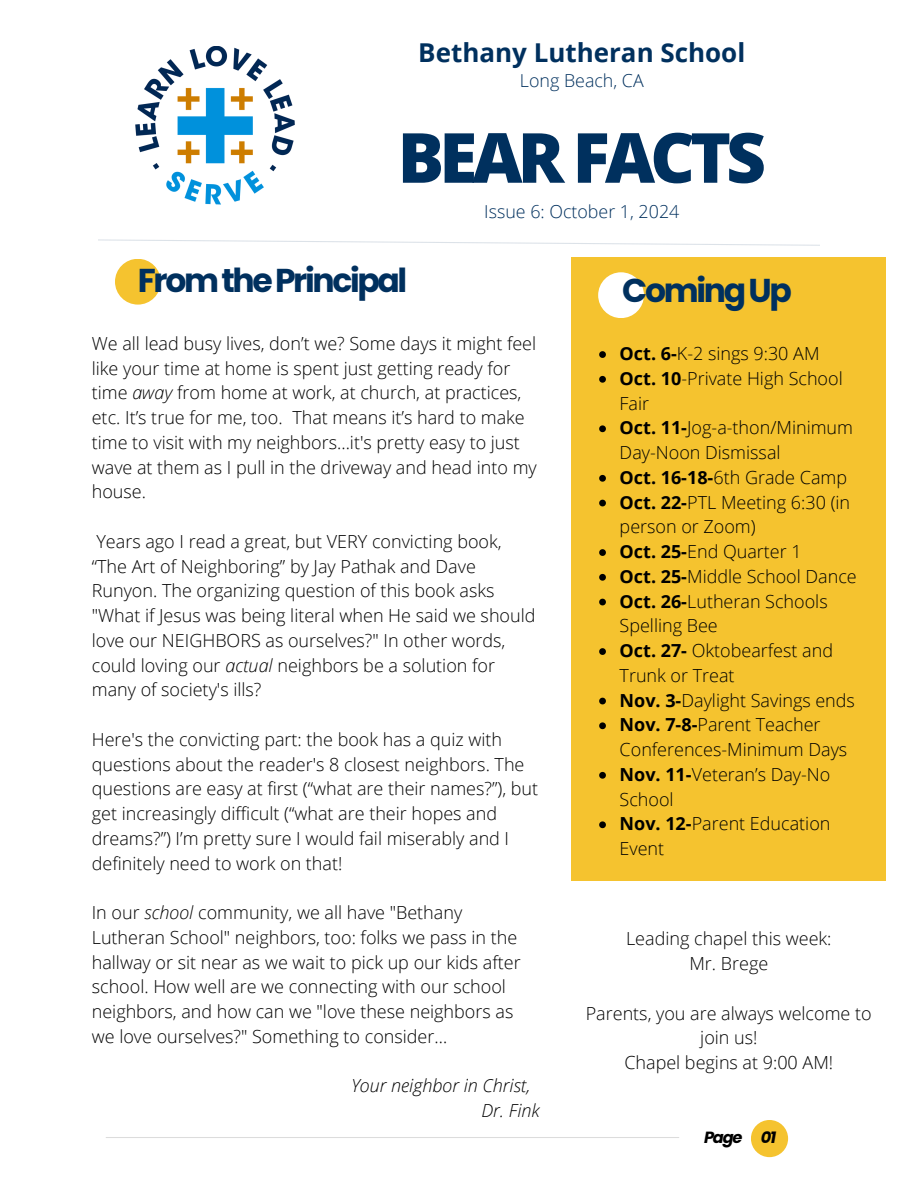
<style>
.page{position:relative;width:918px;height:1188px;background:#fff}
.page>*{position:absolute;margin:0;border:0;box-sizing:border-box;transform-origin:0 0}
.t1{font:800 69.15px "Open Sans";letter-spacing:-.07em;color:#00305e}
.t2{font:700 33px "Poppins";letter-spacing:-.07em;color:#00305e}
.t3{font:700 25.95px "Open Sans";color:#00305e}
.t4{font:300 18px/24.8px "Open Sans";color:#000}
.t5{font:italic 300 18px/24.8px "Open Sans";color:#000}
.t6{font:300 17.85px "Open Sans";color:#00305e}
.t7{font:italic 700 16.2px "Poppins";letter-spacing:-.07em;color:#000}
.s1{font-style:italic}
.s2{font-weight:700}
</style>
<div class="page">
<svg style="left:333px;top:241px;width:487px;height:5px"></svg>
<hr style="left:106px;top:1137px;width:573px;height:1px;background:#000">
<div style="left:571px;top:258px;width:315px;height:623px;background:#f5c32f"></div>
<div style="left:751px;top:1120px;width:37px;height:37px;background:#f5c32f;border-radius:50%"></div>
<div style="left:598px;top:272px;width:46px;height:46px;background:#fff;border-radius:50%"></div>
<div style="left:115px;top:259px;width:46px;height:46px;background:#f5c32f;border-radius:50%"></div>
<img style="left:98px;top:47px;width:235px;height:195px">
<svg style="left:599px;top:351px;width:7px;height:7px"></svg>
<svg style="left:599px;top:376px;width:7px;height:7px"></svg>
<svg style="left:599px;top:425px;width:7px;height:7px"></svg>
<svg style="left:599px;top:475px;width:7px;height:7px"></svg>
<svg style="left:599px;top:500px;width:7px;height:6px"></svg>
<svg style="left:599px;top:549px;width:7px;height:7px"></svg>
<svg style="left:599px;top:574px;width:7px;height:7px"></svg>
<svg style="left:599px;top:599px;width:7px;height:6px"></svg>
<svg style="left:599px;top:648px;width:7px;height:7px"></svg>
<svg style="left:599px;top:698px;width:7px;height:6px"></svg>
<svg style="left:599px;top:722px;width:7px;height:7px"></svg>
<svg style="left:599px;top:772px;width:7px;height:7px"></svg>
<svg style="left:599px;top:821px;width:7px;height:7px"></svg>
<h4 class="t3" style="left:418px;top:34px;width:328px">Bethany Lutheran School</h4>
<h4 class="t6" style="left:520px;top:68px;width:125px">Long Beach, CA</h4>
<h4 class="t1" style="left:398px;top:109px;width:370px">BEAR FACTS</h4>
<h2 class="t6" style="left:484px;top:199px;width:197px">Issue 6: October 1, 2024</h2>
<p class="t2" style="left:138px;top:257px;width:271px">FromthePrincipal</p>
<h3 class="t2" style="left:622px;top:267px;width:171px">ComingUp</h3>
<h4 class="t4" style="left:92px;top:331px;width:447px">We all lead busy lives, don’t we? Some days it might feel like your time at home is spent just getting ready for time <span class="s1">away</span> from home at work, at church, at practices, etc. It’s true for me, too. That means it’s hard to make time to visit with my neighbors...it's pretty easy to just wave at them as I pull in the driveway and head into my house.</h4>
<h4 class="t4" style="left:92px;top:529px;width:445px">Years ago I read a great, but VERY convicting book, “The Art of Neighboring” by Jay Pathak and Dave Runyon. The organizing question of this book asks "What if Jesus was being literal when He said we should love our NEIGHBORS as ourselves?" In other words, could loving our <span class="s1">actual</span> neighbors be a solution for many of society's ills?</h4>
<h4 class="t4" style="left:92px;top:727px;width:448px">Here's the convicting part: the book has a quiz with questions about the reader's 8 closest neighbors. The questions are easy at first (“what are their names?”), but get increasingly difficult (“what are their hopes and dreams?”) I’m pretty sure I would fail miserably and I definitely need to work on that!</h4>
<p class="t4" style="left:92px;top:900px;width:430px">In our <span class="s1">school</span> community, we all have "Bethany Lutheran School" neighbors, too: folks we pass in the hallway or sit near as we wait to pick up our kids after school. How well are we connecting with our school neighbors, and how can we "love these neighbors as we love ourselves?" Something to consider…</p>
<p class="t5" style="left:481px;top:1073px;width:60px;text-indent:-130px">Your neighbor in Christ,<br>Dr. Fink</p>
<p class="t4" style="left:620px;top:341px;width:201px"><span class="s2">Oct. 6-</span>K-2 sings 9:30 AM</p>
<p class="t4" style="left:620px;top:366px;width:225px"><span class="s2">Oct. 10</span>-Private High School<br>Fair</p>
<p class="t4" style="left:620px;top:415px;width:235px"><span class="s2">Oct. 11-</span>Jog-a-thon/Minimum<br>Day-Noon Dismissal</p>
<p class="t4" style="left:620px;top:465px;width:229px"><span class="s2">Oct. 16-18-</span>6th Grade Camp</p>
<p class="t4" style="left:620px;top:489px;width:232px"><span class="s2">Oct. 22-</span>PTL Meeting 6:30 (in person or Zoom)</p>
<p class="t4" style="left:620px;top:539px;width:184px"><span class="s2">Oct. 25-</span>End Quarter 1</p>
<p class="t4" style="left:620px;top:564px;width:239px"><span class="s2">Oct. 25-</span>Middle School Dance</p>
<p class="t4" style="left:620px;top:588px;width:210px"><span class="s2">Oct. 26-</span>Lutheran Schools<br>Spelling Bee</p>
<p class="t4" style="left:620px;top:638px;width:215px"><span class="s2">Oct. 27-</span> Oktobearfest and<br>Trunk or Treat</p>
<p class="t4" style="left:620px;top:687px;width:237px"><span class="s2">Nov. 3-</span>Daylight Savings ends</p>
<p class="t4" style="left:620px;top:712px;width:229px"><span class="s2">Nov. 7-8-</span>Parent Teacher<br>Conferences-Minimum Days</p>
<p class="t4" style="left:620px;top:762px;width:212px"><span class="s2">Nov. 11-</span>Veteran’s Day-No<br>School</p>
<p class="t4" style="left:620px;top:811px;width:212px"><span class="s2">Nov. 12-</span>Parent Education<br>Event</p>
<h4 class="t4" style="left:626px;top:926px;width:207px;text-align:center">Leading chapel this week:<br>Mr. Brege</h4>
<h4 class="t4" style="left:586px;top:1000px;width:287px;text-align:center">Parents, you are always welcome to join us!<br>Chapel begins at 9:00 AM!</h4>
<h4 class="t7" style="left:704px;top:1126px;width:40px">Page</h4>
<h2 class="t7" style="left:761px;top:1126px;width:17px">01</h2>
</div>
